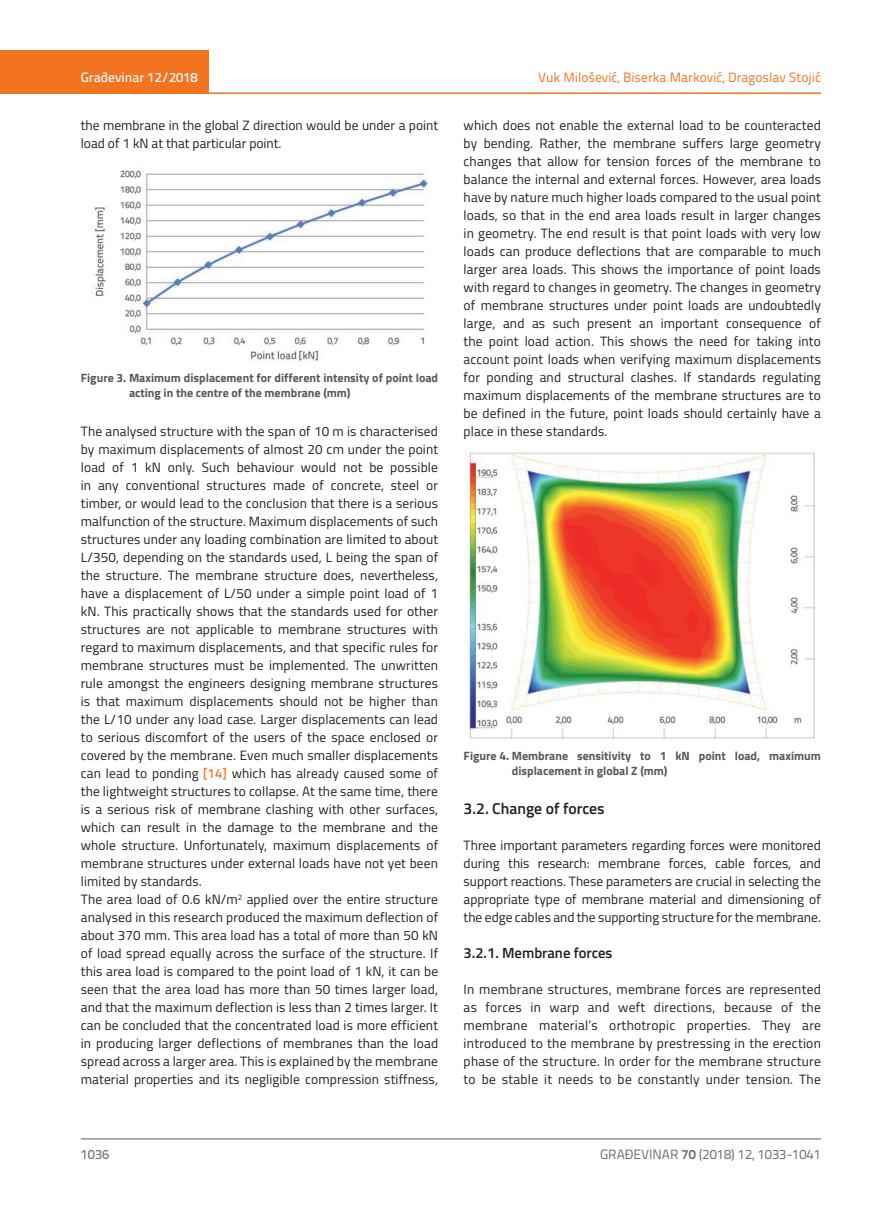
<style>
.page{position:relative;width:872px;height:1212px;background:#fff}
.page>*{position:absolute;margin:0;border:0;box-sizing:border-box;transform-origin:0 0}
.t1{font:600 15.75px "Titillium";color:#231f20}
.t2{font:600 14.7px "Titillium";color:#231f20}
.t3{font:13.5px/18px "Titillium";letter-spacing:.01em;color:#231f20;text-align:justify}
.t4{font:13.5px "Titillium Text 22 L";color:#f47321}
.t5{font:13.5px "Titillium Text 22 L";color:#6c6d70}
.t6{font:500 13.5px "Titillium Text 22 L";color:#fff}
.t7{font:500 13.5px "Titillium Text 22 L";color:#787a7d}
.t8{font:700 12px/15px "Titillium";color:#57585a}
.s1{font-family:"Titillium Text 22 L";font-weight:500;color:#f47321}
.s2{font-weight:700}
</style>
<div class="page">
<div style="left:0;top:50px;width:208px;height:44px;background:#f47321"></div>
<hr style="left:0;top:92px;width:821px;height:2px;background:#f47321">
<hr style="left:81px;top:1139px;width:740px;height:1px;background:#57585a">
<img style="left:94px;top:170px;width:334px;height:192px">
<img style="left:469px;top:452px;width:346px;height:287px">
<p class="t6" style="left:81px;top:67px;width:118px">Građevinar 12/2018</p>
<p class="t3" style="left:81px;top:115px;width:359px">the membrane in the global Z direction would be under a point load of 1 kN at that particular point.</p>
<p class="t8" style="left:129px;top:369px;width:311px;text-indent:-48px">Figure 3. Maximum displacement for different intensity of point load acting in the centre of the membrane (mm)</p>
<p class="t3" style="left:81px;top:421px;width:359px;text-align:left">The analysed structure with the span of 10 m is characterised by maximum displacements of almost 20 cm under the point load of 1 kN only. Such behaviour would not be possible in any conventional structures made of concrete, steel or timber, or would lead to the conclusion that there is a serious malfunction of the structure. Maximum displacements of such structures under any loading combination are limited to about L/350, depending on the standards used, L being the span of the structure. The membrane structure does, nevertheless, have a displacement of L/50 under a simple point load of 1 kN. This practically shows that the standards used for other structures are not applicable to membrane structures with regard to maximum displacements, and that specific rules for membrane structures must be implemented. The unwritten rule amongst the engineers designing membrane structures is that maximum displacements should not be higher than the L/10 under any load case. Larger displacements can lead to serious discomfort of the users of the space enclosed or covered by the membrane. Even much smaller displacements can lead to ponding <span class="s1">[14]</span> which has already caused some of the lightweight structures to collapse. At the same time, there is a serious risk of membrane clashing with other surfaces, which can result in the damage to the membrane and the whole structure. Unfortunately, maximum displacements of membrane structures under external loads have not yet been limited by standards.<br>The area load of 0.6 kN/m<sup>2</sup> applied over the entire structure analysed in this research produced the maximum deflection of about 370 mm. This area load has a total of more than 50 kN of load spread equally across the surface of the structure. If this area load is compared to the point load of 1 kN, it can be seen that the area load has more than 50 times larger load, and that the maximum deflection is less than 2 times larger. It can be concluded that the concentrated load is more efficient in producing larger deflections of membranes than the load spread across a larger area. This is explained by the membrane material properties and its negligible compression stiffness,</p>
<p class="t4" style="left:538px;top:68px;width:284px">Vuk Milošević, Biserka Marković, Dragoslav Stojić</p>
<p class="t3" style="left:463px;top:115px;width:359px">which does not enable the external load to be counteracted by bending. Rather, the membrane suffers large geometry changes that allow for tension forces of the membrane to balance the internal and external forces. However, area loads have by nature much higher loads compared to the usual point loads, so that in the end area loads result in larger changes in geometry. The end result is that point loads with very low loads can produce deflections that are comparable to much larger area loads. This shows the importance of point loads with regard to changes in geometry. The changes in geometry of membrane structures under point loads are undoubtedly large, and as such present an important consequence of the point load action. This shows the need for taking into account point loads when verifying maximum displacements for ponding and structural clashes. If standards regulating maximum displacements of the membrane structures are to be defined in the future, point loads should certainly have a place in these standards.</p>
<p class="t8" style="left:512px;top:748px;width:311px;text-indent:-48px">Figure 4. Membrane sensitivity to 1 kN point load, maximum displacement in global Z (mm)</p>
<p class="t1" style="left:463px;top:797px;width:142px">3.2. Change of forces</p>
<p class="t3" style="left:463px;top:836px;width:359px">Three important parameters regarding forces were monitored during this research: membrane forces, cable forces, and support reactions. These parameters are crucial in selecting the appropriate type of membrane material and dimensioning of the edge cables and the supporting structure for the membrane.</p>
<p class="t2" style="left:463px;top:942px;width:150px">3.2.1. Membrane forces</p>
<p class="t3" style="left:463px;top:980px;width:359px">In membrane structures, membrane forces are represented as forces in warp and weft directions, because of the membrane material’s orthotropic properties. They are introduced to the membrane by prestressing in the erection phase of the structure. In order for the membrane structure to be stable it needs to be constantly under tension. The</p>
<p class="t7" style="left:81px;top:1144px;width:30px">1036</p>
<p class="t5" style="left:600px;top:1144px;width:222px">GRAĐEVINAR <span class="s2">70</span> (2018) 12, 1033-1041</p>
</div>
